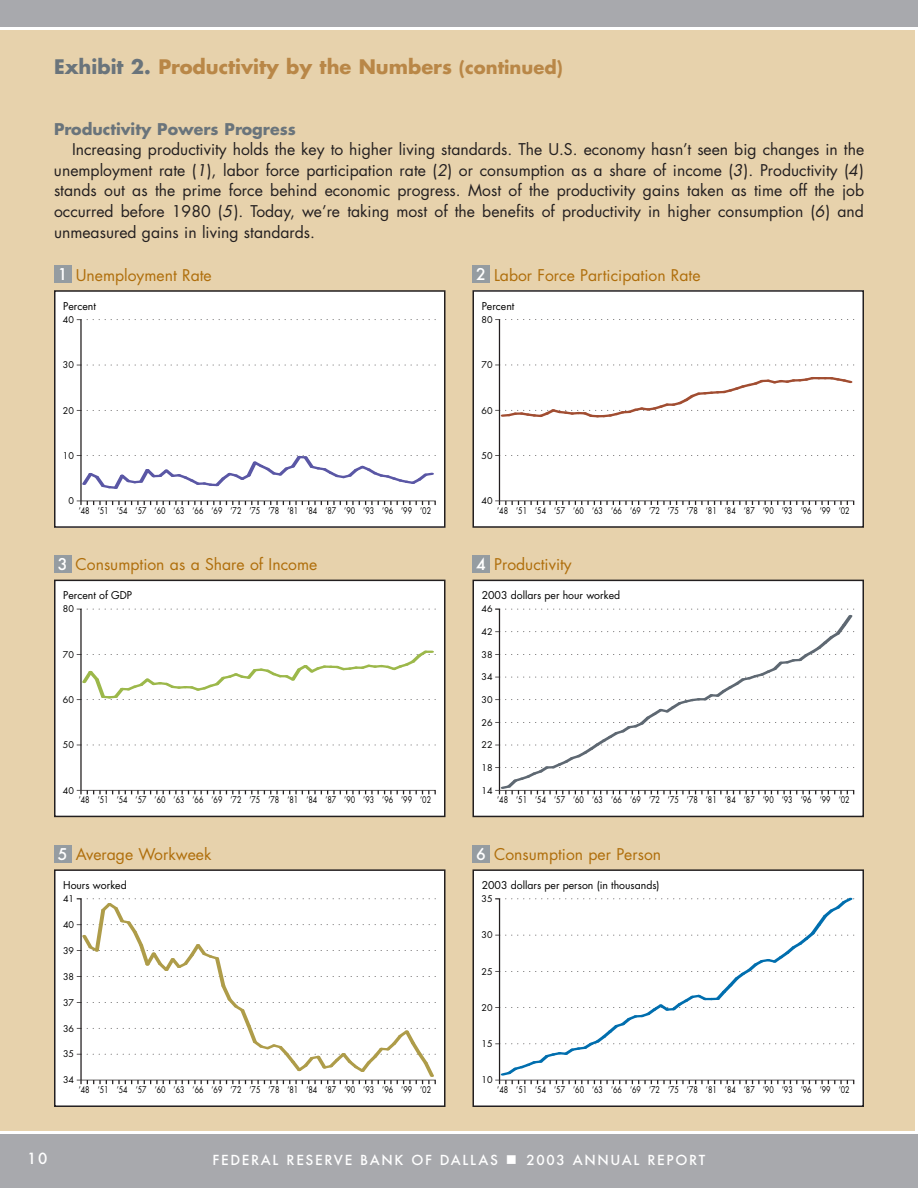
<style>
.page{position:relative;width:918px;height:1188px;background:#a8a9ad}
.page>*{position:absolute;margin:0;border:0;box-sizing:border-box;transform-origin:0 0}
.t1{font:700 19.5px "Futura";color:#b98747}
.t2{font:15.75px/20.7px "Futura";color:#231f20;text-align:justify}
.t3{font:15.75px "Futura";color:#af6e0b}
.t4{font:700 15.75px "Futura";color:#6a747b}
.t5{font:500 15.75px "Futura";color:#fff}
.t6{font:500 15px "Futura";color:#fff}
.t7{font:500 13.5px "Futura";letter-spacing:.125em;color:#fff}
.t8{font:10.5px "Futura";color:#000}
.t9{font:9px "Futura";color:#000;scale:.8 1}
.t10{font:9px "Futura";color:#000}
.s1{color:#6a747b}
.s2{font-size:18px}
.s3{font-style:italic}
</style>
<div class="page">
<div style="left:0;top:27px;width:918px;height:1107px;background:#e7d2ac"></div>
<div style="left:55px;top:291px;width:390px;height:236px;background:#fff"></div>
<svg style="left:76px;top:319px;width:360px;height:186px"></svg>
<div style="left:54px;top:290px;width:392px;height:238px;border:2px solid #231f20"></div>
<div style="left:55px;top:580px;width:390px;height:236px;background:#fff"></div>
<svg style="left:76px;top:609px;width:360px;height:186px"></svg>
<div style="left:54px;top:580px;width:392px;height:237px;border:2px solid #231f20"></div>
<div style="left:473px;top:291px;width:390px;height:236px;background:#fff"></div>
<svg style="left:495px;top:319px;width:359px;height:186px"></svg>
<div style="left:473px;top:290px;width:391px;height:238px;border:2px solid #231f20"></div>
<div style="left:473px;top:580px;width:390px;height:236px;background:#fff"></div>
<svg style="left:495px;top:609px;width:359px;height:186px"></svg>
<div style="left:473px;top:580px;width:391px;height:237px;border:2px solid #231f20"></div>
<div style="left:55px;top:870px;width:390px;height:236px;background:#fff"></div>
<svg style="left:76px;top:898px;width:360px;height:187px"></svg>
<div style="left:54px;top:869px;width:392px;height:238px;border:2px solid #231f20"></div>
<div style="left:473px;top:870px;width:390px;height:236px;background:#fff"></div>
<svg style="left:495px;top:897px;width:359px;height:188px"></svg>
<div style="left:473px;top:869px;width:391px;height:238px;border:2px solid #231f20"></div>
<div style="left:54px;top:266px;width:17px;height:17px;background:#959ca1"></div>
<div style="left:472px;top:266px;width:18px;height:17px;background:#959ca1"></div>
<div style="left:472px;top:555px;width:18px;height:17px;background:#959ca1"></div>
<div style="left:472px;top:845px;width:18px;height:17px;background:#959ca1"></div>
<div style="left:54px;top:845px;width:17px;height:17px;background:#959ca1"></div>
<div style="left:54px;top:555px;width:17px;height:17px;background:#959ca1"></div>
<p class="t1" style="left:54px;top:57px;width:510px"><span class="s1">Exhibit 2.</span> Productivity by the Numbers <span class="s2">(continued)</span></p>
<p class="t4" style="left:54px;top:121px;width:243px">Productivity Powers Progress</p>
<p class="t2" style="left:54px;top:140px;width:812px;text-indent:18px">Increasing productivity holds the key to higher living standards. The U.S. economy hasn’t seen big changes in the unemployment rate (<span class="s3">1</span>), labor force participation rate (<span class="s3">2</span>) or consumption as a share of income (<span class="s3">3</span>). Productivity (<span class="s3">4</span>) stands out as the prime force behind economic progress. Most of the productivity gains taken as time off the job occurred before 1980 (<span class="s3">5</span>). Today, we’re taking most of the benefits of productivity in higher consumption (<span class="s3">6</span>) and unmeasured gains in living standards.</p>
<p class="t3" style="left:76px;top:268px;width:137px">Unemployment Rate</p>
<p class="t3" style="left:494px;top:268px;width:208px">Labor Force Participation Rate</p>
<p class="t5" style="left:58px;top:266px;width:11px">1</p>
<p class="t5" style="left:476px;top:266px;width:11px">2</p>
<p class="t8" style="left:63px;top:301px;width:34px">Percent</p>
<p class="t8" style="left:482px;top:301px;width:34px">Percent</p>
<p class="t10" style="left:63px;top:316px;width:13px">40</p>
<p class="t10" style="left:481px;top:316px;width:13px">80</p>
<p class="t10" style="left:63px;top:361px;width:13px">30</p>
<p class="t10" style="left:481px;top:361px;width:13px">70</p>
<p class="t10" style="left:63px;top:406px;width:13px">20</p>
<p class="t10" style="left:481px;top:406px;width:13px">60</p>
<p class="t10" style="left:63px;top:451px;width:13px">10</p>
<p class="t10" style="left:481px;top:451px;width:13px">50</p>
<p class="t10" style="left:69px;top:497px;width:7px">0</p>
<p class="t10" style="left:481px;top:497px;width:13px">40</p>
<p class="t9" style="left:79px;top:507px;width:442px">’48 ’51 ’54 ’57 ’60 ’63 ’66 ’69 ’72 ’75 ’78 ’81 ’84 ’87 ’90 ’93 ’96 ’99 ’02</p>
<p class="t9" style="left:497px;top:507px;width:442px">’48 ’51 ’54 ’57 ’60 ’63 ’66 ’69 ’72 ’75 ’78 ’81 ’84 ’87 ’90 ’93 ’96 ’99 ’02</p>
<p class="t5" style="left:58px;top:555px;width:11px">3</p>
<p class="t3" style="left:76px;top:557px;width:243px">Consumption as a Share of Income</p>
<p class="t3" style="left:494px;top:557px;width:79px">Productivity</p>
<p class="t5" style="left:476px;top:555px;width:11px">4</p>
<p class="t8" style="left:63px;top:591px;width:71px">Percent of GDP</p>
<p class="t10" style="left:63px;top:605px;width:13px">80</p>
<p class="t10" style="left:63px;top:650px;width:13px">70</p>
<p class="t10" style="left:63px;top:696px;width:13px">60</p>
<p class="t10" style="left:63px;top:741px;width:13px">50</p>
<p class="t10" style="left:63px;top:786px;width:13px">40</p>
<p class="t9" style="left:79px;top:796px;width:442px">’48 ’51 ’54 ’57 ’60 ’63 ’66 ’69 ’72 ’75 ’78 ’81 ’84 ’87 ’90 ’93 ’96 ’99 ’02</p>
<p class="t8" style="left:482px;top:591px;width:140px">2003 dollars per hour worked</p>
<p class="t10" style="left:481px;top:605px;width:13px">46</p>
<p class="t10" style="left:481px;top:628px;width:13px">42</p>
<p class="t10" style="left:481px;top:650px;width:13px">38</p>
<p class="t10" style="left:481px;top:673px;width:13px">34</p>
<p class="t10" style="left:481px;top:696px;width:13px">30</p>
<p class="t10" style="left:481px;top:718px;width:13px">26</p>
<p class="t10" style="left:481px;top:741px;width:13px">22</p>
<p class="t10" style="left:481px;top:764px;width:13px">18</p>
<p class="t10" style="left:481px;top:786px;width:13px">14</p>
<p class="t9" style="left:497px;top:796px;width:442px">’48 ’51 ’54 ’57 ’60 ’63 ’66 ’69 ’72 ’75 ’78 ’81 ’84 ’87 ’90 ’93 ’96 ’99 ’02</p>
<p class="t3" style="left:76px;top:847px;width:137px">Average Workweek</p>
<p class="t3" style="left:494px;top:847px;width:169px">Consumption per Person</p>
<p class="t5" style="left:58px;top:845px;width:11px">5</p>
<p class="t5" style="left:476px;top:845px;width:11px">6</p>
<p class="t8" style="left:63px;top:880px;width:65px">Hours worked</p>
<p class="t8" style="left:482px;top:880px;width:179px">2003 dollars per person (in thousands)</p>
<p class="t10" style="left:63px;top:895px;width:13px">41</p>
<p class="t10" style="left:63px;top:921px;width:13px">40</p>
<p class="t10" style="left:63px;top:946px;width:13px">39</p>
<p class="t10" style="left:63px;top:972px;width:13px">38</p>
<p class="t10" style="left:63px;top:998px;width:13px">37</p>
<p class="t10" style="left:63px;top:1024px;width:13px">36</p>
<p class="t10" style="left:63px;top:1050px;width:13px">35</p>
<p class="t10" style="left:482px;top:895px;width:13px">35</p>
<p class="t10" style="left:482px;top:931px;width:13px">30</p>
<p class="t10" style="left:482px;top:967px;width:13px">25</p>
<p class="t10" style="left:482px;top:1003px;width:13px">20</p>
<p class="t10" style="left:482px;top:1040px;width:13px">15</p>
<p class="t10" style="left:63px;top:1076px;width:13px">34</p>
<p class="t10" style="left:482px;top:1076px;width:13px">10</p>
<p class="t9" style="left:79px;top:1086px;width:442px">’48 ’51 ’54 ’57 ’60 ’63 ’66 ’69 ’72 ’75 ’78 ’81 ’84 ’87 ’90 ’93 ’96 ’99 ’02</p>
<p class="t9" style="left:497px;top:1086px;width:442px">’48 ’51 ’54 ’57 ’60 ’63 ’66 ’69 ’72 ’75 ’78 ’81 ’84 ’87 ’90 ’93 ’96 ’99 ’02</p>
<p class="t6" style="left:27px;top:1150px;width:22px">10</p>
<p class="t7" style="left:213px;top:1153px;width:494px">FEDERAL RESERVE BANK OF DALLAS ■ 2003 ANNUAL REPORT</p>
</div>
